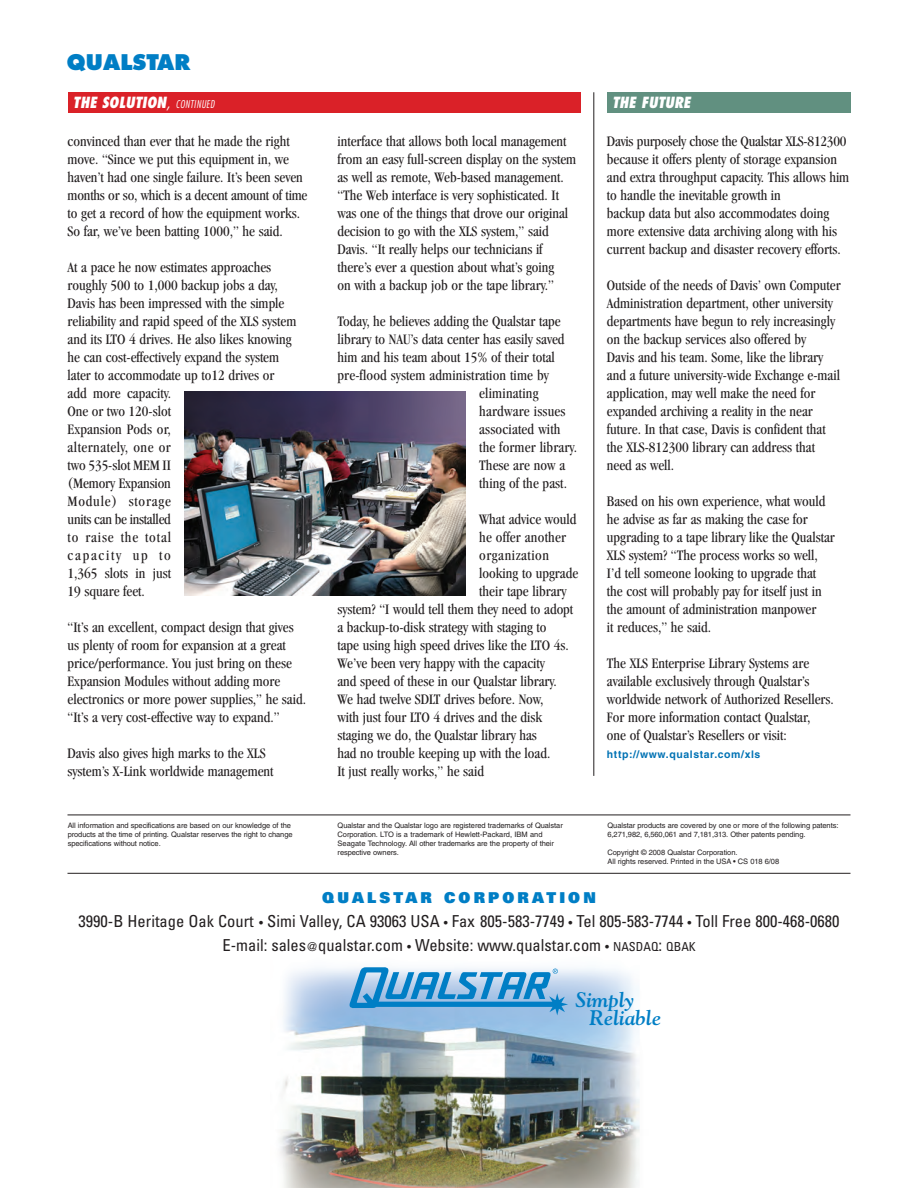
<style>
.page{position:relative;width:918px;height:1188px;background:#fff}
.page>*{position:absolute;margin:0;border:0;box-sizing:border-box;transform-origin:0 0}
.t1{font:italic 700 21px/17.7px "Goudy";color:#007ec5}
.t2{font:800 21px "Futura";color:#007ec5}
.t3{font:condensed 16.5px/24px "Univers";color:#231f20;text-align:center}
.t4{font:condensed 15px/18px "Garamond";color:#231f20}
.t5{font:italic 800 condensed 15px "Futura";color:#fff}
.t6{font:900 15px "Univers";letter-spacing:.21em;color:#007ec5}
.t7{font:condensed 15px "Garamond";letter-spacing:.035em;color:#231f20}
.t8{font:700 10.5px "Helvetica";letter-spacing:.055em;color:#0072b4}
.t9{font:7.5px/9px "Helvetica";letter-spacing:-.01em;color:#231f20}
.s1{font-weight:400;font-stretch:normal}
.s2{font-weight:300;font-size:10.5px}
.s3{font-size:12px}
.s4{font-size:12.3px}
</style>
<div class="page">
<div style="left:68px;top:92px;width:512px;height:20px;background:#da2128"></div>
<div style="left:607px;top:92px;width:243px;height:20px;background:#619080"></div>
<hr style="left:593px;top:92px;width:1px;height:684px;background:#231f20">
<img style="left:280px;top:968px;width:360px;height:220px">
<svg style="left:350px;top:967px;width:218px;height:48px;background:#6fafdb"></svg>
<hr style="left:68px;top:815px;width:782px;height:1px;background:#231f20">
<hr style="left:68px;top:873px;width:782px;height:1px;background:#231f20">
<img style="left:184px;top:392px;width:282px;height:204px">
<h1 class="t2" style="left:67px;top:53px;width:125px">QUALSTAR</h1>
<p class="t5" style="left:73px;top:96px;width:143px">THE SOLUTION<span class="s1">,</span> <span class="s2">CONTINUED</span></p>
<p class="t4" style="left:68px;top:133px;width:241px">convinced than ever that he made the right move. “Since we put this equipment in, we haven’t had one single failure. It’s been seven months or so, which is a decent amount of time to get a record of how the equipment works.<br>So far, we’ve been batting 1000,” he said.</p>
<p class="t4" style="left:68px;top:259px;width:230px">At a pace he now estimates approaches roughly 500 to 1,000 backup jobs a day,<br>Davis has been impressed with the simple reliability and rapid speed of the XLS system and its LTO 4 drives. He also likes knowing he can cost-effectively expand the system later to accommodate up to12 drives or add more capacity.<br>One or two 120-slot<br>Expansion Pods or,<br>alternately, one or<br>two 535-slot MEM II<br>(Memory Expansion<br>Module) storage<br>units can be installed<br>to raise the total<br>capacity up to<br>1,365 slots in just<br>19 square feet.</p>
<p class="t4" style="left:68px;top:619px;width:240px">“It’s an excellent, compact design that gives us plenty of room for expansion at a great price/performance. You just bring on these Expansion Modules without adding more electronics or more power supplies,” he said. “It’s a very cost-effective way to expand.”</p>
<p class="t4" style="left:68px;top:745px;width:207px">Davis also gives high marks to the XLS system’s X-Link worldwide management</p>
<p class="t4" style="left:337px;top:133px;width:240px">interface that allows both local management from an easy full-screen display on the system as well as remote, Web-based management. “The Web interface is very sophisticated. It was one of the things that drove our original decision to go with the XLS system,” said Davis. “It really helps our technicians if there’s ever a question about what’s going<br>on with a backup job or the tape library.”</p>
<p class="t4" style="left:337px;top:313px;width:225px">Today, he believes adding the Qualstar tape</p>
<p class="t4" style="left:337px;top:331px;width:229px">library to NAU’s data center has easily saved</p>
<p class="t4" style="left:337px;top:349px;width:219px">him and his team about 15% of their total</p>
<p class="t4" style="left:337px;top:367px;width:213px">pre-flood system administration time by</p>
<p class="t4" style="left:479px;top:385px;width:61px">eliminating</p>
<p class="t4" style="left:479px;top:403px;width:88px">hardware issues</p>
<p class="t4" style="left:479px;top:421px;width:83px">associated with</p>
<p class="t4" style="left:479px;top:439px;width:99px">the former library.</p>
<p class="t4" style="left:479px;top:457px;width:87px">These are now a</p>
<p class="t4" style="left:479px;top:475px;width:89px">thing of the past.</p>
<p class="t4" style="left:479px;top:511px;width:99px">What advice would</p>
<p class="t4" style="left:479px;top:529px;width:88px">he offer another</p>
<p class="t7" style="left:479px;top:549px;width:71px">organization</p>
<p class="t4" style="left:479px;top:565px;width:100px">looking to upgrade</p>
<p class="t4" style="left:479px;top:583px;width:89px">their tape library</p>
<p class="t4" style="left:337px;top:601px;width:237px">system? “I would tell them they need to adopt</p>
<p class="t4" style="left:337px;top:619px;width:211px">a backup-to-disk strategy with staging to</p>
<p class="t4" style="left:337px;top:637px;width:233px">tape using high speed drives like the LTO 4s.</p>
<p class="t4" style="left:337px;top:655px;width:209px">We’ve been very happy with the capacity</p>
<p class="t4" style="left:337px;top:673px;width:221px">and speed of these in our Qualstar library.</p>
<p class="t4" style="left:337px;top:691px;width:208px">We had twelve SDLT drives before. Now,</p>
<p class="t4" style="left:337px;top:709px;width:206px">with just four LTO 4 drives and the disk</p>
<p class="t4" style="left:337px;top:727px;width:201px">staging we do, the Qualstar library has</p>
<p class="t4" style="left:337px;top:745px;width:214px">had no trouble keeping up with the load.</p>
<p class="t4" style="left:337px;top:763px;width:148px">It just really works,” he said</p>
<p class="t5" style="left:612px;top:96px;width:80px">THE FUTURE</p>
<p class="t4" style="left:607px;top:133px;width:244px">Davis purposely chose the Qualstar XLS-812300 because it offers plenty of storage expansion and extra throughput capacity. This allows him to handle the inevitable growth in<br>backup data but also accommodates doing more extensive data archiving along with his current backup and disaster recovery efforts.</p>
<p class="t4" style="left:607px;top:277px;width:235px">Outside of the needs of Davis’ own Computer Administration department, other university departments have begun to rely increasingly on the backup services also offered by<br>Davis and his team. Some, like the library and a future university-wide Exchange e-mail application, may well make the need for expanded archiving a reality in the near future. In that case, Davis is confident that the XLS-812300 library can address that need as well.</p>
<p class="t4" style="left:607px;top:493px;width:230px">Based on his own experience, what would he advise as far as making the case for upgrading to a tape library like the Qualstar XLS system? “The process works so well, I’d tell someone looking to upgrade that the cost will probably pay for itself just in the amount of administration manpower<br>it reduces,” he said.</p>
<p class="t4" style="left:607px;top:655px;width:229px">The XLS Enterprise Library Systems are available exclusively through Qualstar’s worldwide network of Authorized Resellers.<br>For more information contact Qualstar,<br>one of Qualstar’s Resellers or visit:</p>
<p class="t8" style="left:607px;top:750px;width:155px">http://www.qualstar.com/xls</p>
<p class="t9" style="left:68px;top:822px;width:226px">All information and specifications are based on our knowledge of the products at the time of printing. Qualstar reserves the right to change specifications without notice.</p>
<p class="t9" style="left:338px;top:822px;width:227px">Qualstar and the Qualstar logo are registered trademarks of Qualstar Corporation. LTO is a trademark of Hewlett-Packard, IBM and Seagate Technology. All other trademarks are the property of their respective owners.</p>
<p class="t9" style="left:608px;top:822px;width:232px">Qualstar products are covered by one or more of the following patents:<br>6,271,982, 6,560,061 and 7,181,313. Other patents pending.</p>
<p class="t9" style="left:608px;top:849px;width:173px">Copyright © 2008 Qualstar Corporation.<br>All rights reserved. Printed in the USA • CS 018 6/08</p>
<p class="t6" style="left:322px;top:893px;width:275px">QUALSTAR CORPORATION</p>
<p class="t3" style="left:79px;top:911px;width:762px">3990-B Heritage Oak Court <span class="s3">•</span> Simi Valley, CA 93063 USA <span class="s3">•</span> Fax 805-583-7749 <span class="s3">•</span> Tel 805-583-7744 <span class="s3">•</span> Toll Free 800-468-0680<br>E-mail: sales<span class="s3">@</span>qualstar.com <span class="s3">•</span> Website: www.qualstar.com <span class="s3">•</span> <span class="s4">NASDAQ</span>: <span class="s4">QBAK</span></p>
<h1 class="t1" style="left:589px;top:991px;width:74px;text-indent:-13px">Simply<br>Reliable</h1>
</div>
